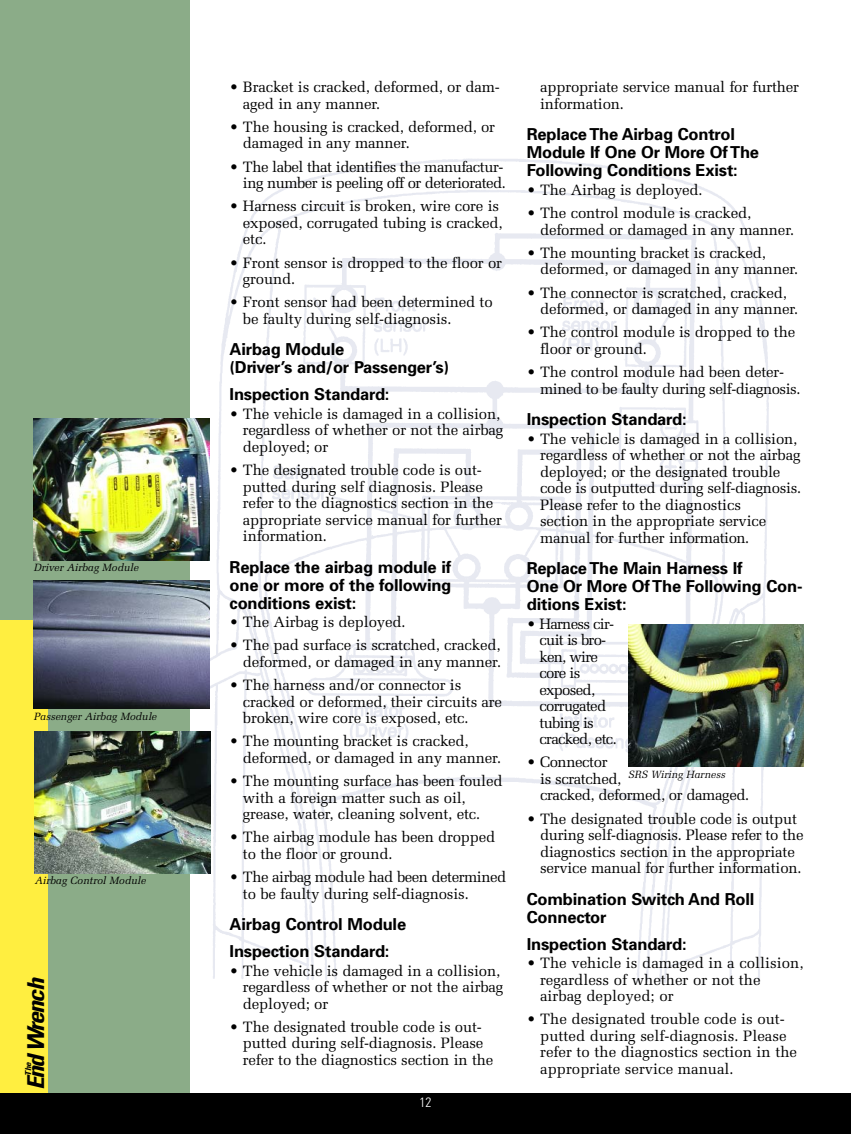
<style>
.page{position:relative;width:851px;height:1134px;background:#fff}
.page>*{position:absolute;margin:0;border:0;box-sizing:border-box;transform-origin:0 0}
.t1{font:italic 700 condensed 23.25px "Univers";color:#000;scale:1.1 1}
.t2{font:700 16.5px/18px "Univers";letter-spacing:-.01em;color:#000}
.t3{font:15px/16.5px "Melior";letter-spacing:-.01em;color:#000}
.t4{font:15px/16.5px "Melior";letter-spacing:-.035em;color:#000}
.t5{font:15px/16.5px "Melior";letter-spacing:-.05em;color:#000}
.t6{font:15px/16.5px "Melior";letter-spacing:-.03em;color:#000}
.t7{font:300 condensed 13.5px "Univers";color:#fff}
.t8{font:italic 10.5px "Melior";color:#000}
.t9{font:italic 700 condensed 8.25px "Univers";color:#000;scale:1.1 1}
</style>
<div class="page">
<img style="left:189px;top:143px;width:615px;height:846px">
<div style="left:0;top:0;width:189px;height:1107px;background:#8bac88"></div>
<div style="left:0;top:621px;width:47px;height:486px;background:#ffee40"></div>
<div style="left:0;top:1093px;width:850px;height:41px;background:#000"></div>
<img style="left:35px;top:731px;width:175px;height:142px">
<img style="left:628px;top:625px;width:175px;height:141px">
<img style="left:34px;top:418px;width:175px;height:142px">
<img style="left:34px;top:580px;width:175px;height:129px">
<p class="t8" style="left:34px;top:564px;width:107px">Driver Airbag Module</p>
<p class="t8" style="left:34px;top:712px;width:125px">Passenger Airbag Module</p>
<p class="t8" style="left:35px;top:877px;width:113px">Airbag Control Module</p>
<h1 class="t1" style="left:27px;top:1090px;width:103px;rotate:-90deg">End Wrench</h1>
<p class="t9" style="left:25px;top:1076px;width:15px;rotate:-90deg">The</p>
<p class="t3" style="left:243px;top:80px;width:258px;text-indent:-13px">• Bracket is cracked, deformed, or dam&shy;aged in any manner.</p>
<p class="t3" style="left:243px;top:120px;width:254px;text-indent:-13px">• The housing is cracked, deformed, or damaged in any manner.</p>
<p class="t4" style="left:229px;top:160px;width:278px;text-align:right">• The label that identifies the manufactur&shy;ing number is peeling off or deteriorated.</p>
<p class="t3" style="left:243px;top:199px;width:261px;text-indent:-13px">• Harness circuit is broken, wire core is exposed, corrugated tubing is cracked, etc.</p>
<p class="t3" style="left:243px;top:256px;width:260px;text-indent:-13px">• Front sensor is dropped to the floor or ground.</p>
<p class="t3" style="left:243px;top:295px;width:251px;text-indent:-13px">• Front sensor had been determined to be faulty during self-diagnosis.</p>
<p class="t2" style="left:229px;top:342px;width:221px">Airbag Module<br>(Driver’s and/or Passenger’s)</p>
<p class="t2" style="left:229px;top:387px;width:161px">Inspection Standard:</p>
<p class="t3" style="left:243px;top:407px;width:262px;text-indent:-13px">• The vehicle is damaged in a collision, regardless of whether or not the airbag deployed; or</p>
<p class="t3" style="left:243px;top:463px;width:260px;text-indent:-13px">• The designated trouble code is out&shy;putted during self diagnosis. Please refer to the diagnostics section in the appropriate service manual for further information.</p>
<p class="t2" style="left:229px;top:559px;width:223px;text-align:justify">Replace the airbag module if one or more of the following conditions exist:</p>
<p class="t3" style="left:229px;top:615px;width:177px">• The Airbag is deployed.</p>
<p class="t3" style="left:229px;top:639px;width:273px;text-align:right">• The pad surface is scratched, cracked, deformed, or damaged in any manner.</p>
<p class="t3" style="left:243px;top:678px;width:261px;text-indent:-13px">• The harness and/or connector is cracked or deformed, their circuits are broken, wire core is exposed, etc.</p>
<p class="t3" style="left:243px;top:735px;width:260px;text-indent:-13px">• The mounting bracket is cracked, deformed, or damaged in any manner.</p>
<p class="t3" style="left:243px;top:774px;width:261px;text-indent:-13px">• The mounting surface has been fouled with a foreign matter such as oil, grease, water, cleaning solvent, etc.</p>
<p class="t3" style="left:243px;top:831px;width:254px;text-indent:-13px">• The airbag module has been dropped to the floor or ground.</p>
<p class="t4" style="left:243px;top:870px;width:265px;text-indent:-13px">• The airbag module had been determined to be faulty during self-diagnosis.</p>
<p class="t2" style="left:229px;top:912px;width:178px;line-height:26.8px">Airbag Control Module<br>Inspection Standard:</p>
<p class="t3" style="left:243px;top:964px;width:262px;text-indent:-13px">• The vehicle is damaged in a collision, regardless of whether or not the airbag deployed; or</p>
<p class="t3" style="left:243px;top:1020px;width:252px;text-indent:-13px">• The designated trouble code is out&shy;putted during self-diagnosis. Please refer to the diagnostics section in the</p>
<p class="t7" style="left:419px;top:1097px;width:13px">12</p>
<p class="t3" style="left:540px;top:80px;width:260px">appropriate service manual for further information.</p>
<p class="t2" style="left:526px;top:127px;width:234px">Replace The Airbag Control<br>Module If One Or More Of The<br>Following Conditions Exist:</p>
<p class="t3" style="left:526px;top:183px;width:177px">• The Airbag is deployed.</p>
<p class="t3" style="left:540px;top:206px;width:256px;text-indent:-13px">• The control module is cracked, deformed or damaged in any manner.</p>
<p class="t3" style="left:540px;top:246px;width:260px;text-indent:-13px">• The mounting bracket is cracked, deformed, or damaged in any manner.</p>
<p class="t3" style="left:540px;top:286px;width:260px;text-indent:-13px">• The connector is scratched, cracked, deformed, or damaged in any manner.</p>
<p class="t3" style="left:540px;top:325px;width:256px;text-indent:-13px">• The control module is dropped to the floor or ground.</p>
<p class="t4" style="left:540px;top:365px;width:262px;text-indent:-13px">• The control module had been deter&shy;mined to be faulty during self-diagnosis.</p>
<p class="t2" style="left:526px;top:412px;width:161px">Inspection Standard:</p>
<p class="t3" style="left:540px;top:432px;width:263px;text-indent:-13px">• The vehicle is damaged in a collision, regardless of whether or not the airbag deployed; or the designated trouble code is outputted during self-diagnosis.<br>Please refer to the diagnostics<br>section in the appropriate service manual for further information.</p>
<p class="t2" style="left:526px;top:561px;width:277px">Replace The Main Harness If<br>One Or More Of The Following Con&shy;ditions Exist:</p>
<p class="t5" style="left:539px;top:617px;width:79px;text-indent:-13px">• Harness cir&shy;cuit is bro&shy;ken, wire core is exposed, corrugated tubing is cracked, etc.</p>
<p class="t6" style="left:540px;top:756px;width:211px;text-indent:-13px">• Connector<br>is scratched,<br>cracked, deformed, or damaged.</p>
<p class="t3" style="left:540px;top:812px;width:265px;text-indent:-13px">• The designated trouble code is output during self-diagnosis. Please refer to the diagnostics section in the appropriate service manual for further information.</p>
<p class="t2" style="left:526px;top:891px;width:229px">Combination Switch And Roll<br>Connector</p>
<p class="t2" style="left:526px;top:936px;width:161px">Inspection Standard:</p>
<p class="t3" style="left:540px;top:956px;width:265px;text-indent:-13px">• The vehicle is damaged in a collision, regardless of whether or not the airbag deployed; or</p>
<p class="t3" style="left:540px;top:1013px;width:258px;text-indent:-14px">• The designated trouble code is out&shy;putted during self-diagnosis. Please refer to the diagnostics section in the appropriate service manual.</p>
<p class="t8" style="left:628px;top:770px;width:99px">SRS Wiring Harness</p>
</div>
